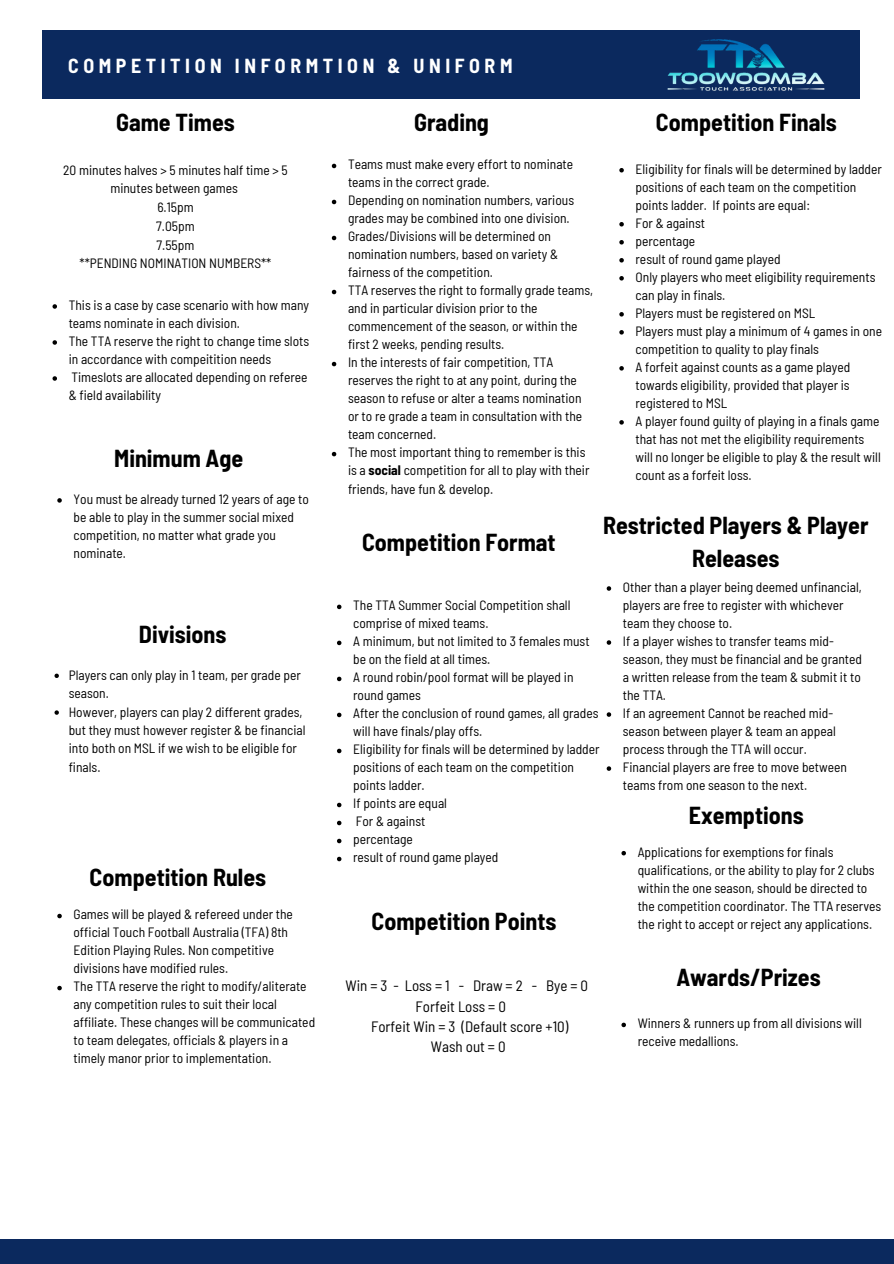
<style>
.page{position:relative;width:894px;height:1264px;background:#fff}
.page>*{position:absolute;margin:0;border:0;box-sizing:border-box;transform-origin:0 0}
.t1{font:700 semi-condensed 24px/32.7px "Barlow";color:#000;text-align:center}
.t2{font:700 semi-condensed 19.8px "Barlow";letter-spacing:.23em;color:#fff}
.t3{font:semi-condensed 15px "Barlow";color:#000}
.t4{font:semi-condensed 13.5px/18px "Barlow";color:#000}
.s1{font-weight:700}
</style>
<div class="page">
<div style="left:43px;top:30px;width:816px;height:69px;background:#0b295e"></div>
<div style="left:0;top:1239px;width:893px;height:24px;background:#0b295e"></div>
<svg style="left:332px;top:164px;width:4px;height:4px"></svg>
<svg style="left:332px;top:200px;width:4px;height:4px"></svg>
<svg style="left:332px;top:236px;width:4px;height:4px"></svg>
<svg style="left:332px;top:290px;width:4px;height:4px"></svg>
<svg style="left:332px;top:362px;width:4px;height:4px"></svg>
<svg style="left:332px;top:452px;width:4px;height:4px"></svg>
<svg style="left:52px;top:304px;width:5px;height:5px"></svg>
<svg style="left:52px;top:340px;width:5px;height:5px"></svg>
<svg style="left:52px;top:376px;width:5px;height:5px"></svg>
<svg style="left:57px;top:498px;width:5px;height:4px"></svg>
<svg style="left:54px;top:673px;width:5px;height:5px"></svg>
<svg style="left:54px;top:710px;width:5px;height:4px"></svg>
<img style="left:667px;top:39px;width:158px;height:52px">
<svg style="left:57px;top:913px;width:5px;height:5px"></svg>
<svg style="left:57px;top:985px;width:5px;height:5px"></svg>
<svg style="left:337px;top:604px;width:4px;height:5px"></svg>
<svg style="left:337px;top:640px;width:4px;height:5px"></svg>
<svg style="left:337px;top:676px;width:4px;height:5px"></svg>
<svg style="left:337px;top:712px;width:4px;height:5px"></svg>
<svg style="left:337px;top:748px;width:4px;height:5px"></svg>
<svg style="left:337px;top:802px;width:4px;height:5px"></svg>
<svg style="left:337px;top:820px;width:4px;height:5px"></svg>
<svg style="left:337px;top:838px;width:4px;height:5px"></svg>
<svg style="left:337px;top:856px;width:4px;height:5px"></svg>
<svg style="left:619px;top:168px;width:4px;height:4px"></svg>
<svg style="left:619px;top:222px;width:4px;height:4px"></svg>
<svg style="left:619px;top:240px;width:4px;height:4px"></svg>
<svg style="left:619px;top:258px;width:4px;height:4px"></svg>
<svg style="left:619px;top:276px;width:4px;height:4px"></svg>
<svg style="left:619px;top:312px;width:4px;height:4px"></svg>
<svg style="left:619px;top:330px;width:4px;height:4px"></svg>
<svg style="left:619px;top:366px;width:4px;height:4px"></svg>
<svg style="left:619px;top:420px;width:4px;height:4px"></svg>
<svg style="left:606px;top:586px;width:5px;height:4px"></svg>
<svg style="left:606px;top:640px;width:5px;height:4px"></svg>
<svg style="left:606px;top:712px;width:5px;height:4px"></svg>
<svg style="left:606px;top:766px;width:5px;height:4px"></svg>
<svg style="left:621px;top:851px;width:4px;height:4px"></svg>
<svg style="left:621px;top:1022px;width:4px;height:5px"></svg>
<p class="t2" style="left:68px;top:53px;width:445px">COMPETITION INFORMTION &amp; UNIFORM</p>
<p class="t1" style="left:116px;top:105px;width:120px">Game Times</p>
<h2 class="t4" style="left:63px;top:160px;width:226px;line-height:18.8px;text-align:center">20 minutes halves &gt; 5 minutes half time &gt; 5 minutes between games</h2>
<p class="t4" style="left:157px;top:198px;width:38px">6.15pm</p>
<h1 class="t4" style="left:156px;top:216px;width:40px">7.05pm</h1>
<h1 class="t4" style="left:156px;top:235px;width:39px">7.55pm</h1>
<h1 class="t4" style="left:79px;top:254px;width:193px">**PENDING NOMINATION NUMBERS**</h1>
<p class="t4" style="left:69px;top:295px;width:242px">This is a case by case scenario with how many teams nominate in each division.</p>
<h1 class="t4" style="left:69px;top:331px;width:242px">The TTA reserve the right to change time slots in accordance with compeitition needs</h1>
<p class="t4" style="left:69px;top:367px;width:240px">Timeslots are allocated depending on referee &amp; field availability</p>
<p class="t1" style="left:114px;top:441px;width:130px">Minimum Age</p>
<h1 class="t4" style="left:73px;top:489px;width:237px">You must be already turned 12 years of age to be able to play in the summer social mixed competition, no matter what grade you nominate.</h1>
<p class="t1" style="left:139px;top:617px;width:89px">Divisions</p>
<p class="t4" style="left:69px;top:665px;width:233px;line-height:18.5px">Players can only play in 1 team, per grade per season.</p>
<p class="t4" style="left:69px;top:702px;width:238px;line-height:18.5px">However, players can play 2 different grades, but they must however register &amp; be financial into both on MSL if we wish to be eligible for finals.</p>
<p class="t1" style="left:90px;top:860px;width:178px">Competition Rules</p>
<p class="t4" style="left:73px;top:905px;width:221px">Games will be played &amp; refereed under the official Touch Football Australia (TFA) 8th Edition Playing Rules. Non competitive divisions have modified rules.</p>
<h1 class="t4" style="left:73px;top:977px;width:243px">The TTA reserve the right to modify/aliterate any competition rules to suit their local affiliate. These changes will be communicated to team delegates, officials &amp; players in a timely manor prior to implementation.</h1>
<p class="t1" style="left:414px;top:105px;width:76px">Grading</p>
<p class="t4" style="left:348px;top:155px;width:227px">Teams must make every effort to nominate teams in the correct grade.</p>
<p class="t4" style="left:348px;top:191px;width:228px">Depending on nomination numbers, various grades may be combined into one division.</p>
<p class="t4" style="left:348px;top:227px;width:211px">Grades/Divisions will be determined on nomination numbers, based on variety &amp; fairness of the competition.</p>
<p class="t4" style="left:348px;top:281px;width:246px">TTA reserves the right to formally grade teams, and in particular division prior to the commencement of the season, or within the first 2 weeks, pending results.</p>
<p class="t4" style="left:348px;top:353px;width:236px">In the interests of fair competition, TTA reserves the right to at any point, during the season to refuse or alter a teams nomination or to re grade a team in consultation with the team concerned.</p>
<h1 class="t4" style="left:348px;top:443px;width:243px">The most important thing to remember is this is a <span class="s1">social</span> competition for all to play with their friends, have fun &amp; develop.</h1>
<p class="t1" style="left:655px;top:105px;width:182px">Competition Finals</p>
<p class="t4" style="left:635px;top:159px;width:248px">Eligibility for finals will be determined by ladder positions of each team on the competition points ladder. If points are equal:</p>
<p class="t4" style="left:635px;top:213px;width:71px">For &amp; against</p>
<p class="t4" style="left:635px;top:231px;width:61px">percentage</p>
<h1 class="t4" style="left:635px;top:249px;width:147px">result of round game played</h1>
<p class="t4" style="left:635px;top:267px;width:241px">Only players who meet eligibility requirements can play in finals.</p>
<p class="t4" style="left:635px;top:303px;width:181px">Players must be registered on MSL</p>
<p class="t4" style="left:635px;top:321px;width:248px">Players must play a minimum of 4 games in one competition to quality to play finals</p>
<p class="t4" style="left:635px;top:357px;width:216px;text-align:justify">A forfeit against counts as a game played towards eligibility, provided that player is registered to MSL</p>
<p class="t4" style="left:635px;top:411px;width:247px">A player found guilty of playing in a finals game that has not met the eligibility requirements will no longer be eligible to play &amp; the result will count as a forfeit loss.</p>
<p class="t1" style="left:603px;top:508px;width:267px">Restricted Players &amp; Player<br>Releases</p>
<p class="t4" style="left:622px;top:577px;width:240px">Other than a player being deemed unfinancial, players are free to register with whichever team they choose to.</p>
<p class="t4" style="left:622px;top:631px;width:240px">If a player wishes to transfer teams mid&shy;season, they must be financial and be granted a written release from the team &amp; submit it to the TTA.</p>
<p class="t4" style="left:622px;top:703px;width:214px">If an agreement Cannot be reached mid&shy;season between player &amp; team an appeal process through the TTA will occur.</p>
<p class="t4" style="left:622px;top:757px;width:225px">Financial players are free to move between teams from one season to the next.</p>
<h1 class="t1" style="left:688px;top:797px;width:116px">Exemptions</h1>
<h1 class="t4" style="left:637px;top:842px;width:245px">Applications for exemptions for finals qualifications, or the ability to play for 2 clubs within the one season, should be directed to the competition coordinator. The TTA reserves the right to accept or reject any applications.</h1>
<h3 class="t1" style="left:676px;top:959px;width:146px">Awards/Prizes</h3>
<p class="t4" style="left:637px;top:1013px;width:225px">Winners &amp; runners up from all divisions will receive medallions.</p>
<p class="t1" style="left:362px;top:525px;width:195px">Competition Format</p>
<p class="t4" style="left:353px;top:596px;width:219px">The TTA Summer Social Competition shall comprise of mixed teams.</p>
<p class="t4" style="left:353px;top:632px;width:238px">A minimum, but not limited to 3 females must be on the field at all times.</p>
<p class="t4" style="left:353px;top:668px;width:222px">A round robin/pool format will be played in round games</p>
<p class="t4" style="left:353px;top:704px;width:247px">After the conclusion of round games, all grades will have finals/play offs.</p>
<p class="t4" style="left:353px;top:740px;width:248px">Eligibility for finals will be determined by ladder positions of each team on the competition points ladder.</p>
<p class="t4" style="left:353px;top:794px;width:95px">If points are equal</p>
<p class="t4" style="left:356px;top:812px;width:71px">For &amp; against</p>
<p class="t4" style="left:353px;top:830px;width:61px">percentage</p>
<h1 class="t4" style="left:353px;top:848px;width:147px">result of round game played</h1>
<p class="t1" style="left:371px;top:903px;width:186px">Competition Points</p>
<p class="t3" style="left:345px;top:976px;width:244px">Win=3 - Loss=1 - Draw=2 - Bye=0</p>
<p class="t3" style="left:415px;top:996px;width:92px">Forfeit Loss = 0</p>
<p class="t3" style="left:371px;top:1016px;width:199px">Forfeit Win = 3 (Default score +10)</p>
<p class="t3" style="left:431px;top:1037px;width:76px">Wash out = 0</p>
</div>
